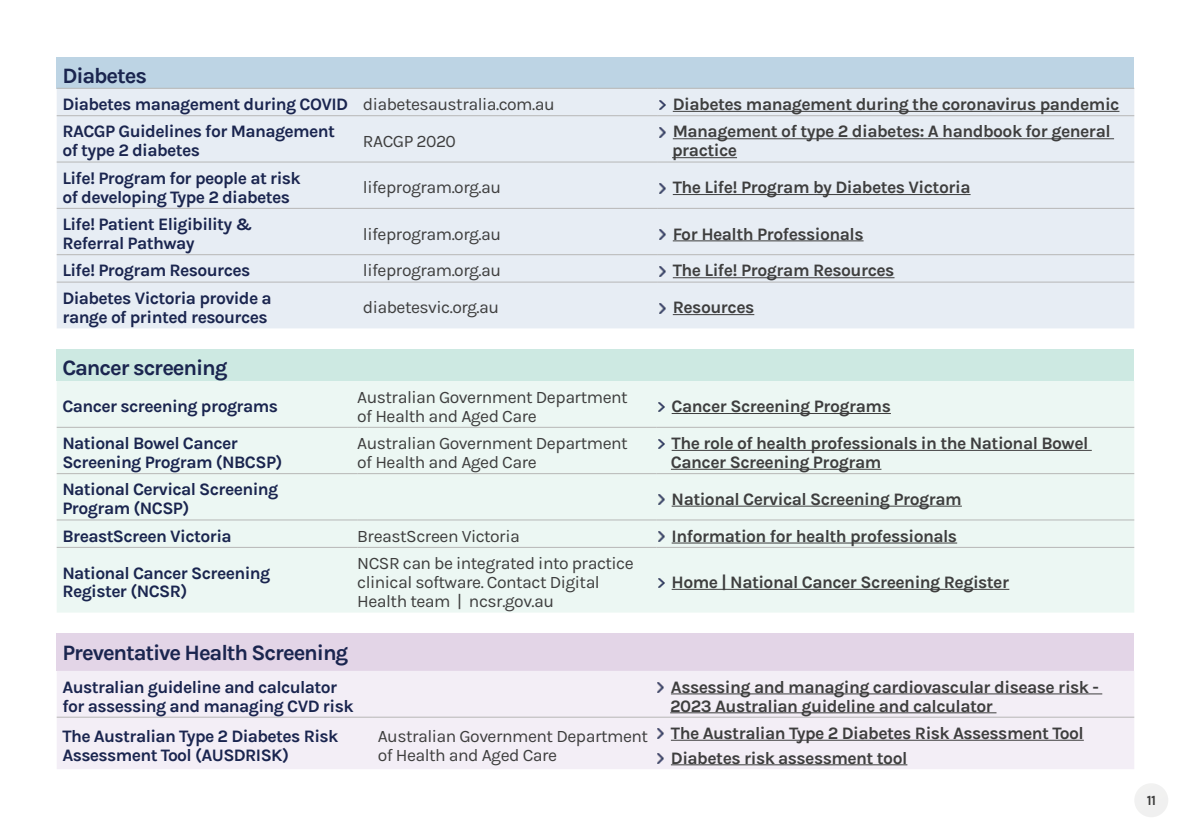
<style>
.page{position:relative;width:1191px;height:840px;background:#fff}
.page>*{position:absolute;margin:0;border:0;box-sizing:border-box;transform-origin:0 0}
.Heading_2{font:700 22px "Karla";letter-spacing:-.05em;color:#1a254f}
.t1{font:700 17.6px/18.8px "Karla";letter-spacing:-.03em;color:#3e3e3e}
.Heading_3{font:700 17.6px/18.8px "Karla";letter-spacing:-.035em;color:#1a254f}
.t2{font:17.6px/18.8px "Karla";letter-spacing:-.03em;color:#3e3e3e}
.t3{font:700 14px "Karla";color:#3e3e3e}
</style>
<div class="page">
<div style="left:57px;top:57px;width:1077px;height:31px;background:#bdd4e4"></div>
<div style="left:57px;top:89px;width:1077px;height:239px;background:#e7edf4"></div>
<hr style="left:57px;top:115px;width:306px;height:1px;background:#b7b7b6">
<hr style="left:363px;top:115px;width:295px;height:1px;background:#b7b7b6">
<hr style="left:658px;top:115px;width:476px;height:1px;background:#b7b7b6">
<hr style="left:57px;top:162px;width:306px;height:1px;background:#b7b7b6">
<hr style="left:363px;top:162px;width:295px;height:1px;background:#b7b7b6">
<hr style="left:658px;top:162px;width:476px;height:1px;background:#b7b7b6">
<hr style="left:57px;top:208px;width:306px;height:1px;background:#b7b7b6">
<hr style="left:363px;top:208px;width:295px;height:1px;background:#b7b7b6">
<hr style="left:658px;top:208px;width:476px;height:1px;background:#b7b7b6">
<hr style="left:57px;top:281px;width:306px;height:1px;background:#b7b7b6">
<hr style="left:363px;top:281px;width:295px;height:1px;background:#b7b7b6">
<hr style="left:658px;top:281px;width:476px;height:1px;background:#b7b7b6">
<hr style="left:57px;top:254px;width:306px;height:1px;background:#b7b7b6">
<hr style="left:363px;top:254px;width:295px;height:1px;background:#b7b7b6">
<hr style="left:658px;top:254px;width:476px;height:1px;background:#b7b7b6">
<hr style="left:57px;top:88px;width:306px;height:1px;background:#b7b7b6">
<hr style="left:363px;top:88px;width:295px;height:1px;background:#b7b7b6">
<hr style="left:658px;top:88px;width:476px;height:1px;background:#b7b7b6">
<hr style="left:673px;top:111px;width:446px;height:1px;background:#3e3e3e">
<svg style="left:658px;top:100px;width:9px;height:10px"></svg>
<hr style="left:673px;top:138px;width:441px;height:1px;background:#3e3e3e">
<hr style="left:672px;top:157px;width:65px;height:1px;background:#3e3e3e">
<svg style="left:658px;top:127px;width:9px;height:10px"></svg>
<hr style="left:673px;top:194px;width:297px;height:1px;background:#3e3e3e">
<svg style="left:658px;top:183px;width:9px;height:10px"></svg>
<hr style="left:673px;top:240px;width:190px;height:1px;background:#3e3e3e">
<svg style="left:658px;top:229px;width:9px;height:10px"></svg>
<hr style="left:673px;top:277px;width:221px;height:1px;background:#3e3e3e">
<svg style="left:658px;top:266px;width:9px;height:10px"></svg>
<hr style="left:673px;top:314px;width:81px;height:1px;background:#3e3e3e">
<svg style="left:658px;top:303px;width:9px;height:10px"></svg>
<div style="left:57px;top:349px;width:1077px;height:32px;background:#cde9e2"></div>
<div style="left:57px;top:381px;width:1077px;height:231px;background:#ecf7f3"></div>
<hr style="left:57px;top:427px;width:300px;height:1px;background:#b7b7b6">
<hr style="left:357px;top:427px;width:300px;height:1px;background:#b7b7b6">
<hr style="left:657px;top:427px;width:477px;height:1px;background:#b7b7b6">
<hr style="left:57px;top:473px;width:300px;height:1px;background:#b7b7b6">
<hr style="left:357px;top:473px;width:300px;height:1px;background:#b7b7b6">
<hr style="left:657px;top:473px;width:477px;height:1px;background:#b7b7b6">
<hr style="left:57px;top:519px;width:300px;height:1px;background:#b7b7b6">
<hr style="left:357px;top:519px;width:300px;height:1px;background:#b7b7b6">
<hr style="left:657px;top:519px;width:477px;height:1px;background:#b7b7b6">
<hr style="left:57px;top:546px;width:300px;height:1px;background:#b7b7b6">
<hr style="left:357px;top:546px;width:300px;height:1px;background:#b7b7b6">
<hr style="left:657px;top:546px;width:477px;height:1px;background:#b7b7b6">
<hr style="left:671px;top:413px;width:220px;height:1px;background:#3e3e3e">
<svg style="left:657px;top:402px;width:9px;height:10px"></svg>
<hr style="left:671px;top:450px;width:420px;height:1px;background:#3e3e3e">
<hr style="left:671px;top:468px;width:210px;height:1px;background:#3e3e3e">
<svg style="left:657px;top:439px;width:9px;height:9px"></svg>
<hr style="left:671px;top:505px;width:291px;height:1px;background:#3e3e3e">
<svg style="left:657px;top:494px;width:9px;height:10px"></svg>
<hr style="left:671px;top:542px;width:286px;height:1px;background:#3e3e3e">
<svg style="left:657px;top:531px;width:9px;height:10px"></svg>
<hr style="left:671px;top:588px;width:338px;height:1px;background:#3e3e3e">
<svg style="left:657px;top:577px;width:9px;height:10px"></svg>
<div style="left:57px;top:633px;width:1077px;height:37px;background:#e3d5e7"></div>
<div style="left:57px;top:670px;width:1077px;height:98px;background:#f3eef6"></div>
<hr style="left:57px;top:716px;width:315px;height:1px;background:#b7b7b6">
<hr style="left:372px;top:716px;width:284px;height:1px;background:#b7b7b6">
<hr style="left:656px;top:716px;width:478px;height:1px;background:#b7b7b6">
<hr style="left:671px;top:693px;width:431px;height:1px;background:#3e3e3e">
<hr style="left:670px;top:712px;width:326px;height:1px;background:#3e3e3e">
<svg style="left:656px;top:682px;width:10px;height:10px"></svg>
<hr style="left:671px;top:739px;width:412px;height:1px;background:#3e3e3e">
<hr style="left:671px;top:764px;width:236px;height:1px;background:#3e3e3e">
<svg style="left:656px;top:728px;width:10px;height:10px"></svg>
<svg style="left:656px;top:753px;width:10px;height:9px"></svg>
<div style="left:1134px;top:782px;width:34px;height:34px;background:#f1f1f0;border-radius:50%"></div>
<p class="Heading_2" style="left:62px;top:62px;width:86px">Diabetes</p>
<p class="Heading_3" style="left:62px;top:95px;width:287px">Diabetes management during COVID</p>
<p class="t2" style="left:363px;top:95px;width:193px">diabetesaustralia.com.au</p>
<p class="t1" style="left:673px;top:95px;width:448px">Diabetes management during the coronavirus pandemic</p>
<p class="Heading_3" style="left:62px;top:122px;width:274px">RACGP Guidelines for Management of type 2 diabetes</p>
<p class="t2" style="left:363px;top:132px;width:95px">RACGP 2020</p>
<p class="t1" style="left:672px;top:122px;width:440px">Management of type 2 diabetes: A handbook for general practice</p>
<p class="Heading_3" style="left:62px;top:168px;width:240px">Life! Program for people at risk of developing Type 2 diabetes</p>
<p class="t2" style="left:363px;top:178px;width:139px">lifeprogram.org.au</p>
<p class="t1" style="left:673px;top:178px;width:299px">The Life! Program by Diabetes Victoria</p>
<p class="Heading_3" style="left:62px;top:215px;width:192px">Life! Patient Eligibility &amp;<br>Referral Pathway</p>
<p class="t2" style="left:363px;top:224px;width:139px">lifeprogram.org.au</p>
<p class="t1" style="left:673px;top:224px;width:192px">For Health Professionals</p>
<p class="Heading_3" style="left:62px;top:261px;width:189px">Life! Program Resources</p>
<p class="t2" style="left:363px;top:261px;width:139px">lifeprogram.org.au</p>
<p class="t1" style="left:673px;top:261px;width:223px">The Life! Program Resources</p>
<p class="Heading_3" style="left:62px;top:288px;width:211px">Diabetes Victoria provide a range of printed resources</p>
<p class="t2" style="left:363px;top:298px;width:138px">diabetesvic.org.au</p>
<p class="t1" style="left:673px;top:298px;width:83px">Resources</p>
<p class="Heading_2" style="left:62px;top:355px;width:167px">Cancer screening</p>
<p class="Heading_3" style="left:62px;top:397px;width:217px">Cancer screening programs</p>
<p class="t2" style="left:357px;top:387px;width:272px">Australian Government Department of Health and Aged Care</p>
<p class="t1" style="left:671px;top:397px;width:221px">Cancer Screening Programs</p>
<p class="Heading_3" style="left:62px;top:433px;width:222px">National Bowel Cancer<br>Screening Program (NBCSP)</p>
<p class="t2" style="left:357px;top:434px;width:272px">Australian Government Department of Health and Aged Care</p>
<p class="t1" style="left:671px;top:433px;width:419px">The role of health professionals in the National Bowel<br>Cancer Screening Program</p>
<p class="Heading_3" style="left:62px;top:480px;width:217px">National Cervical Screening<br>Program (NCSP)</p>
<p class="t1" style="left:671px;top:489px;width:292px">National Cervical Screening Program</p>
<p class="Heading_3" style="left:62px;top:526px;width:171px">BreastScreen Victoria</p>
<p class="t2" style="left:357px;top:526px;width:164px">BreastScreen Victoria</p>
<p class="t1" style="left:671px;top:526px;width:287px">Information for health professionals</p>
<p class="Heading_3" style="left:62px;top:563px;width:209px">National Cancer Screening<br>Register (NCSR)</p>
<p class="t2" style="left:357px;top:554px;width:278px">NCSR can be integrated into practice clinical software. Contact Digital<br>Health team | ncsr.gov.au</p>
<p class="t1" style="left:671px;top:572px;width:339px">Home | National Cancer Screening Register</p>
<p class="Heading_2" style="left:62px;top:639px;width:287px">Preventative Health Screening</p>
<p class="Heading_3" style="left:62px;top:677px;width:292px">Australian guideline and calculator for assessing and managing CVD risk</p>
<p class="t1" style="left:670px;top:677px;width:430px">Assessing and managing cardiovascular disease risk -<br>2023 Australian guideline and calculator</p>
<p class="Heading_3" style="left:62px;top:726px;width:277px">The Australian Type 2 Diabetes Risk<br>Assessment Tool (AUSDRISK)</p>
<p class="t2" style="left:378px;top:726px;width:272px">Australian Government Department of Health and Aged Care</p>
<p class="t1" style="left:671px;top:723px;width:414px">The Australian Type 2 Diabetes Risk Assessment Tool</p>
<p class="t1" style="left:671px;top:747px;width:238px">Diabetes risk assessment tool</p>
<p class="t3" style="left:1146px;top:791px;width:11px">11</p>
</div>
